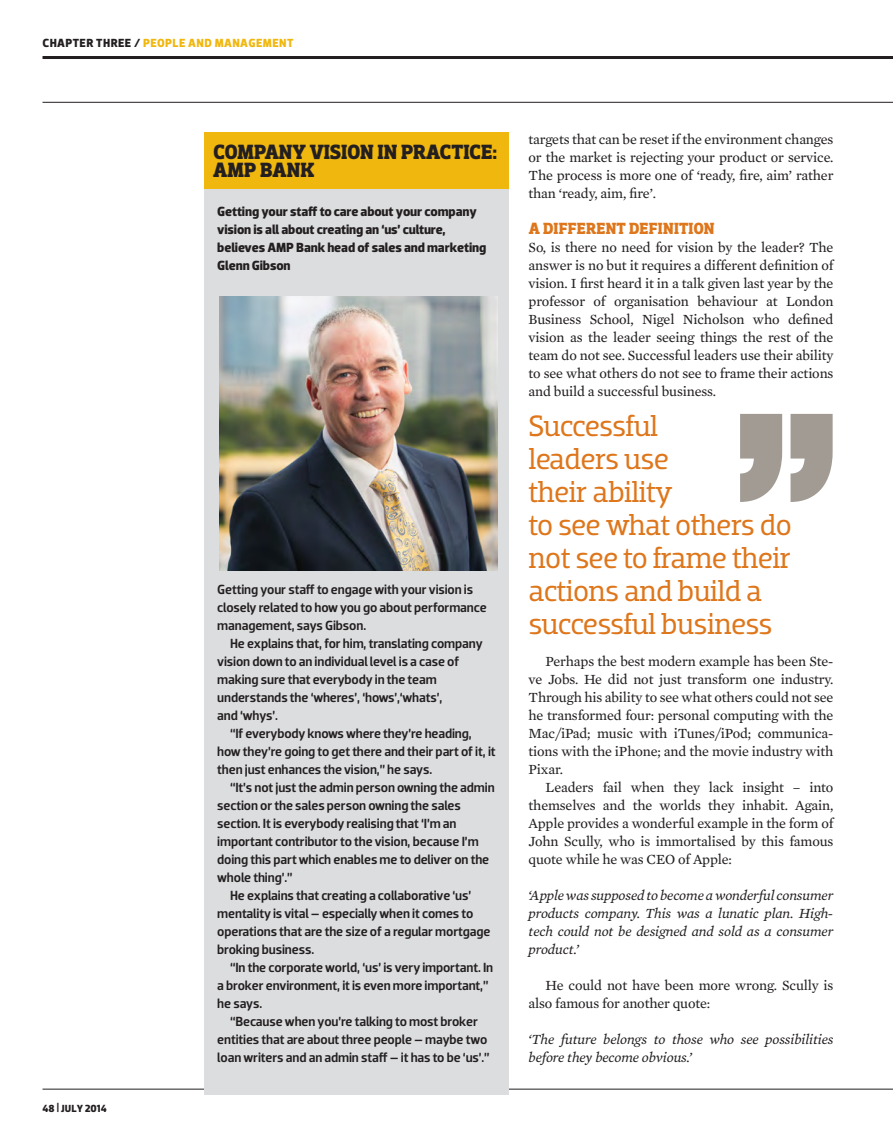
<style>
.page{position:relative;width:893px;height:1140px;background:#fff}
.page>*{position:absolute;margin:0;border:0;box-sizing:border-box;transform-origin:0 0}
.Pullquote_MAIN{font:30px/33px "Dobra Slab";letter-spacing:-.02em;color:#de761b}
.Box_Out_HEADER{font:700 21px/18px "Dobra Slab";letter-spacing:-.005em;color:#231f20}
.Sub_Heads{font:700 16.5px "Dobra Slab";letter-spacing:.015em;color:#de761b}
.Body_Copy{font:14.25px/18px "Mercury Text G2";letter-spacing:-.01em;color:#231f20;text-align:justify}
.Body_Copy_-_Para_1{font:italic 14.25px/18px "Mercury Text G2";letter-spacing:-.01em;color:#231f20;text-align:justify}
.Box_Out_BODY_BULLET{font:500 13.5px/18px "Dobra";letter-spacing:-.01em;color:#231f20}
.Box_Out_BODY_BULLET-2{font:700 13.5px/18px "Dobra";letter-spacing:-.01em;color:#231f20}
.t1{font:700 12px "Dobra";letter-spacing:.035em;color:#f0b70e}
.t2{font:700 10.5px "Dobra";color:#231f20}
.s1{color:#231f20}
</style>
<div class="page">
<hr style="left:43px;top:102px;width:850px;height:1px;background:#231f20">
<hr style="left:43px;top:56px;width:850px;height:3px;background:#231f20">
<hr style="left:43px;top:1088px;width:850px;height:1px;background:#231f20">
<div style="left:205px;top:189px;width:304px;height:905px;background:#dcdddf"></div>
<div style="left:205px;top:132px;width:304px;height:57px;background:#f0b70e"></div>
<img style="left:220px;top:297px;width:278px;height:273px">
<svg style="left:740px;top:414px;width:93px;height:88px"></svg>
<p class="t1" style="left:43px;top:36px;width:252px"><span class="s1">CHAPTER THREE /</span> PEOPLE AND MANAGEMENT</p>
<p class="t2" style="left:43px;top:1102px;width:66px">48 | JULY 2014</p>
<p class="Box_Out_HEADER" style="left:213px;top:143px;width:286px">COMPANY VISION IN PRACTICE:<br>AMP BANK</p>
<p class="Box_Out_BODY_BULLET-2" style="left:217px;top:203px;width:271px">Getting your staff to care about your company vision is all about creating an ‘us’ culture, believes AMP Bank head of sales and marketing Glenn Gibson</p>
<p class="Box_Out_BODY_BULLET" style="left:217px;top:580px;width:271px">Getting your staff to engage with your vision is closely related to how you go about performance management, says Gibson.</p>
<p class="Box_Out_BODY_BULLET" style="left:217px;top:634px;width:267px;text-indent:13px">He explains that, for him, translating company vision down to an individual level is a case of making sure that everybody in the team understands the ‘wheres’, ‘hows’,‘whats’,<br>and ‘whys’.</p>
<p class="Box_Out_BODY_BULLET" style="left:217px;top:724px;width:280px;text-indent:13px">“If everybody knows where they’re heading, how they’re going to get there and their part of it, it then just enhances the vision,” he says.</p>
<p class="Box_Out_BODY_BULLET" style="left:217px;top:778px;width:279px;text-indent:13px">“It’s not just the admin person owning the admin section or the sales person owning the sales section. It is everybody realising that ‘I’m an important contributor to the vision, because I’m doing this part which enables me to deliver on the whole thing’.”</p>
<p class="Box_Out_BODY_BULLET" style="left:217px;top:886px;width:275px;text-indent:13px">He explains that creating a collaborative ‘us’ mentality is vital – especially when it comes to operations that are the size of a regular mortgage broking business.</p>
<p class="Box_Out_BODY_BULLET" style="left:217px;top:958px;width:277px;text-indent:13px">“In the corporate world, ‘us’ is very important. In a broker environment, it is even more important,” he says.</p>
<p class="Box_Out_BODY_BULLET" style="left:217px;top:1012px;width:274px;text-align:center">“Because when you’re talking to most broker entities that are about three people – maybe two loan writers and an admin staff – it has to be ‘us’.”</p>
<p class="Body_Copy" style="left:529px;top:130px;width:306px">targets that can be reset if the environment changes or the market is rejecting your product or service.<br>The process is more one of ‘ready, fire, aim’ rather than ‘ready, aim, fire’.</p>
<p class="Sub_Heads" style="left:529px;top:219px;width:187px">A DIFFERENT DEFINITION</p>
<p class="Body_Copy" style="left:529px;top:238px;width:306px">So, is there no need for vision by the leader? The answer is no but it requires a different definition of vision. I first heard it in a talk given last year by the professor of organisation behaviour at London Business School, Nigel Nicholson who defined vision as the leader seeing things the rest of the team do not see. Successful leaders use their ability to see what others do not see to frame their actions and build a successful business.</p>
<p class="Pullquote_MAIN" style="left:529px;top:410px;width:265px">Successful<br>leaders use<br>their ability<br>to see what others do not see to frame their actions and build a successful business</p>
<p class="Body_Copy" style="left:529px;top:652px;width:306px;text-indent:17px">Perhaps the best modern example has been Ste&shy;ve Jobs. He did not just transform one industry.<br>Through his ability to see what others could not see he transformed four: personal computing with the Mac/iPad; music with iTunes/iPod; communica&shy;tions with the iPhone; and the movie industry with Pixar.</p>
<p class="Body_Copy" style="left:529px;top:778px;width:306px;text-indent:17px">Leaders fail when they lack insight – into themselves and the worlds they inhabit. Again, Apple provides a wonderful example in the form of John Scully, who is immortalised by this famous quote while he was CEO of Apple:</p>
<p class="Body_Copy_-_Para_1" style="left:529px;top:886px;width:306px">‘Apple was supposed to become a wonderful consumer products company. This was a lunatic plan. High&shy;tech could not be designed and sold as a consumer product.’</p>
<p class="Body_Copy" style="left:529px;top:976px;width:306px;text-indent:17px">He could not have been more wrong. Scully is also famous for another quote:</p>
<p class="Body_Copy_-_Para_1" style="left:529px;top:1030px;width:306px">‘The future belongs to those who see possibilities before they become obvious.’</p>
</div>
